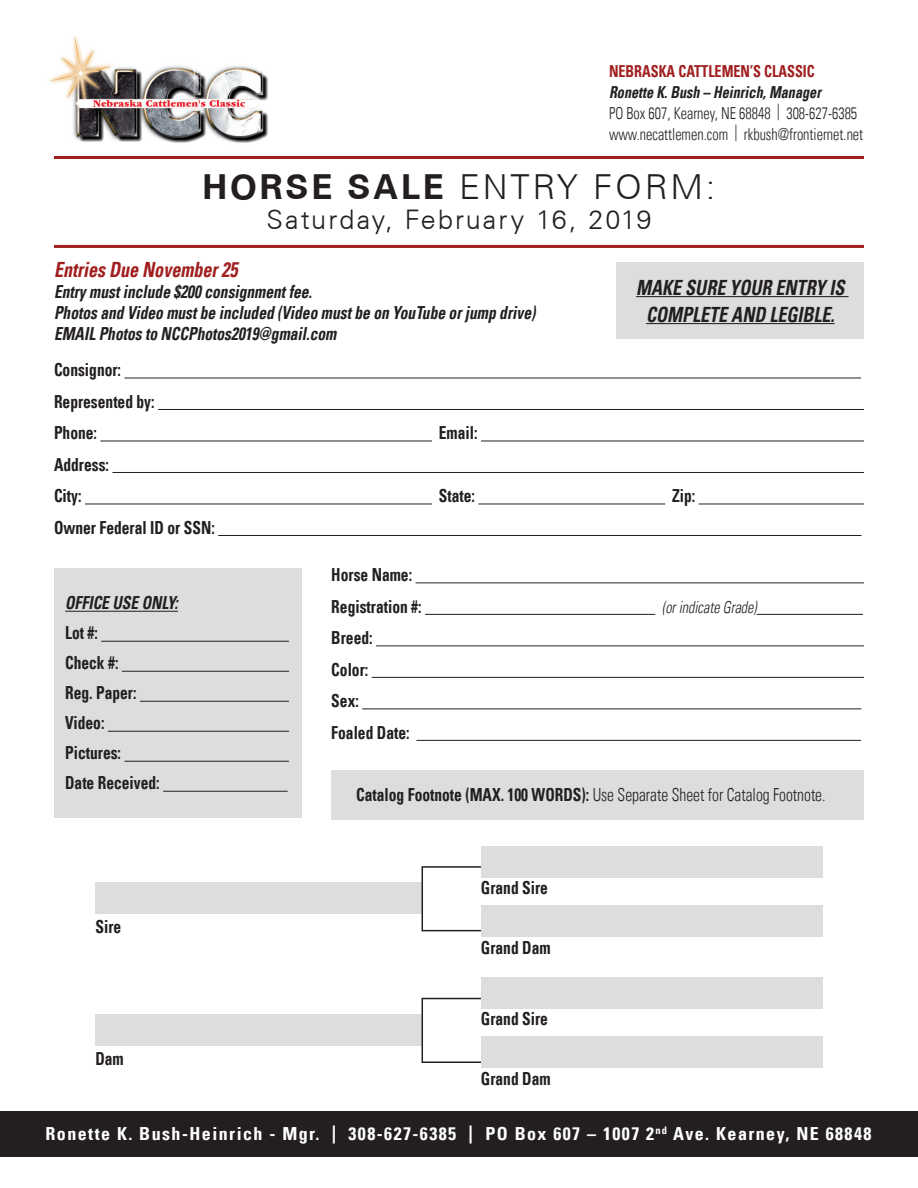
<style>
.page{position:relative;width:918px;height:1188px;background:#fff}
.page>*{position:absolute;margin:0;border:0;box-sizing:border-box;transform-origin:0 0}
.t1{font:300 34.5px "Univers CE";letter-spacing:.08em;color:#231f20}
.t2{font:300 27px "Univers CE";letter-spacing:.08em;color:#231f20}
.Terms___Conditions{font:italic 700 condensed 21px/27px "Univers LT";color:#231f20;text-align:center;scale:.86 1}
.Terms___Conditions-2{font:italic 700 condensed 21px "Univers LT";color:#a11e1f;scale:.86 1}
.Terms___Conditions-3{font:700 condensed 18px "Univers LT";color:#231f20;scale:.86 1}
.Terms___Conditions-4{font:italic 700 condensed 18px "Univers LT";color:#231f20;scale:.86 1}
.t3{font:700 condensed 18px "Univers LT";letter-spacing:.08em;color:#fff}
.Terms___Conditions-5{font:300 condensed 18px "Univers LT";color:#231f20;scale:.86 1}
.t4{font:300 condensed 16.5px "Univers LT";color:#231f20;scale:.86 1}
.t5{font:italic 700 condensed 16.5px "Univers LT";color:#231f20;scale:.86 1}
.t6{font:700 condensed 16.5px "Univers LT";color:#a11e1f;scale:.86 1}
.Terms___Conditions-6{font:italic 300 condensed 16.5px "Univers LT";color:#231f20;scale:.86 1}
.s1{font-weight:700}
</style>
<div class="page">
<div style="left:54px;top:568px;width:247px;height:250px;background:#dcdddf"></div>
<hr style="left:54px;top:156px;width:810px;height:3px;background:#a11e1f">
<hr style="left:125px;top:378px;width:736px;height:1px;background:#231f20">
<hr style="left:158px;top:409px;width:706px;height:1px;background:#231f20">
<hr style="left:100px;top:441px;width:332px;height:1px;background:#231f20">
<hr style="left:481px;top:441px;width:383px;height:1px;background:#231f20">
<hr style="left:112px;top:472px;width:752px;height:1px;background:#231f20">
<hr style="left:85px;top:504px;width:347px;height:1px;background:#231f20">
<hr style="left:478px;top:504px;width:187px;height:1px;background:#231f20">
<hr style="left:699px;top:504px;width:165px;height:1px;background:#231f20">
<hr style="left:218px;top:535px;width:644px;height:1px;background:#231f20">
<hr style="left:54px;top:245px;width:810px;height:3px;background:#a11e1f">
<hr style="left:65px;top:611px;width:113px;height:1px;background:#231f20">
<hr style="left:101px;top:641px;width:188px;height:1px;background:#231f20">
<hr style="left:122px;top:671px;width:167px;height:1px;background:#231f20">
<hr style="left:140px;top:701px;width:149px;height:1px;background:#231f20">
<hr style="left:108px;top:731px;width:181px;height:1px;background:#231f20">
<hr style="left:124px;top:761px;width:165px;height:1px;background:#231f20">
<hr style="left:163px;top:791px;width:125px;height:1px;background:#231f20">
<hr style="left:416px;top:582px;width:448px;height:1px;background:#231f20">
<hr style="left:425px;top:614px;width:230px;height:1px;background:#231f20">
<hr style="left:757px;top:614px;width:106px;height:1px;background:#231f20">
<hr style="left:376px;top:645px;width:488px;height:1px;background:#231f20">
<hr style="left:372px;top:677px;width:492px;height:1px;background:#231f20">
<hr style="left:362px;top:708px;width:499px;height:1px;background:#231f20">
<hr style="left:416px;top:740px;width:445px;height:1px;background:#231f20">
<div style="left:95px;top:1015px;width:327px;height:31px;background:#dcdddf"></div>
<div style="left:95px;top:882px;width:327px;height:32px;background:#dcdddf"></div>
<div style="left:481px;top:846px;width:342px;height:31px;background:#dcdddf"></div>
<div style="left:481px;top:905px;width:342px;height:31px;background:#dcdddf"></div>
<div style="left:481px;top:977px;width:342px;height:32px;background:#dcdddf"></div>
<div style="left:481px;top:1036px;width:342px;height:32px;background:#dcdddf"></div>
<div style="left:422px;top:866px;width:60px;height:65px;border:2px solid #231f20"></div>
<div style="left:422px;top:998px;width:60px;height:65px;border:2px solid #231f20"></div>
<div style="left:331px;top:770px;width:533px;height:50px;background:#dcdddf"></div>
<div style="left:0;top:1111px;width:918px;height:45px;background:#231f20"></div>
<img style="left:50px;top:36px;width:218px;height:107px">
<div style="left:617px;top:262px;width:247px;height:77px;background:#dcdddf"></div>
<hr style="left:636px;top:296px;width:213px;height:1px;background:#231f20">
<hr style="left:646px;top:323px;width:189px;height:1px;background:#231f20">
<p class="t6" style="left:609px;top:61px;width:241px">NEBRASKA CATTLEMEN’S CLASSIC</p>
<p class="t5" style="left:609px;top:82px;width:248px">Ronette K. Bush – Heinrich, Manager</p>
<p class="t4" style="left:609px;top:104px;width:290px">PO Box 607, Kearney, NE 68848 | 308-627-6385</p>
<p class="t4" style="left:609px;top:125px;width:297px">www.necattlemen.com | rkbush@frontiernet.net</p>
<p class="t1" style="left:203px;top:167px;width:514px"><span class="s1">HORSE SALE</span> ENTRY FORM:</p>
<p class="t2" style="left:266px;top:205px;width:387px">Saturday, February 16, 2019</p>
<p class="Terms___Conditions-2" style="left:54px;top:257px;width:215px">Entries Due November 25</p>
<p class="Terms___Conditions-4" style="left:54px;top:281px;width:301px">Entry must include $200 consignment fee.</p>
<p class="Terms___Conditions-4" style="left:54px;top:302px;width:561px">Photos and Video must be included (Video must be on YouTube or jump drive)</p>
<p class="Terms___Conditions-4" style="left:54px;top:323px;width:330px">EMAIL Photos to NCCPhotos2019@gmail.com</p>
<p class="Terms___Conditions-3" style="left:54px;top:359px;width:79px">Consignor:</p>
<p class="Terms___Conditions-3" style="left:54px;top:390px;width:118px">Represented by:</p>
<p class="Terms___Conditions-3" style="left:54px;top:422px;width:52px">Phone:</p>
<p class="Terms___Conditions-3" style="left:439px;top:422px;width:46px">Email:</p>
<p class="Terms___Conditions-3" style="left:54px;top:453px;width:65px">Address:</p>
<p class="Terms___Conditions-3" style="left:54px;top:485px;width:34px">City:</p>
<p class="Terms___Conditions-3" style="left:439px;top:485px;width:44px">State:</p>
<p class="Terms___Conditions-3" style="left:672px;top:485px;width:28px">Zip:</p>
<p class="Terms___Conditions-3" style="left:54px;top:516px;width:188px">Owner Federal ID or SSN:</p>
<p class="Terms___Conditions" style="left:636px;top:273px;width:244px">MAKE SURE YOUR ENTRY IS<br>COMPLETE AND LEGIBLE.</p>
<p class="Terms___Conditions-4" style="left:65px;top:592px;width:133px">OFFICE USE ONLY:</p>
<p class="Terms___Conditions-3" style="left:65px;top:622px;width:39px">Lot #:</p>
<p class="Terms___Conditions-3" style="left:65px;top:652px;width:63px">Check #:</p>
<p class="Terms___Conditions-3" style="left:65px;top:682px;width:84px">Reg. Paper:</p>
<p class="Terms___Conditions-3" style="left:65px;top:712px;width:47px">Video:</p>
<p class="Terms___Conditions-3" style="left:65px;top:742px;width:66px">Pictures:</p>
<p class="Terms___Conditions-3" style="left:65px;top:772px;width:111px">Date Received:</p>
<p class="Terms___Conditions-3" style="left:95px;top:915px;width:32px">Sire</p>
<p class="Terms___Conditions-3" style="left:95px;top:1047px;width:34px">Dam</p>
<p class="Terms___Conditions-3" style="left:331px;top:564px;width:95px">Horse Name:</p>
<p class="Terms___Conditions-3" style="left:331px;top:595px;width:106px">Registration #:</p>
<p class="Terms___Conditions-6" style="left:662px;top:597px;width:111px">(or indicate Grade)</p>
<p class="Terms___Conditions-3" style="left:331px;top:627px;width:49px">Breed:</p>
<p class="Terms___Conditions-3" style="left:331px;top:658px;width:45px">Color:</p>
<p class="Terms___Conditions-3" style="left:331px;top:690px;width:34px">Sex:</p>
<p class="Terms___Conditions-3" style="left:331px;top:721px;width:92px">Foaled Date:</p>
<p class="Terms___Conditions-5" style="left:356px;top:784px;width:547px"><span class="s1">Catalog Footnote (MAX. 100 WORDS):</span> Use Separate Sheet for Catalog Footnote.</p>
<p class="Terms___Conditions-3" style="left:481px;top:876px;width:79px">Grand Sire</p>
<p class="Terms___Conditions-3" style="left:481px;top:936px;width:82px">Grand Dam</p>
<p class="Terms___Conditions-3" style="left:481px;top:1007px;width:79px">Grand Sire</p>
<p class="Terms___Conditions-3" style="left:481px;top:1067px;width:82px">Grand Dam</p>
<p class="t3" style="left:45px;top:1123px;width:827px">Ronette K. Bush-Heinrich - Mgr. | 308-627-6385 | PO Box 607 – 1007 2<sup>nd</sup> Ave. Kearney, NE 68848</p>
</div>
